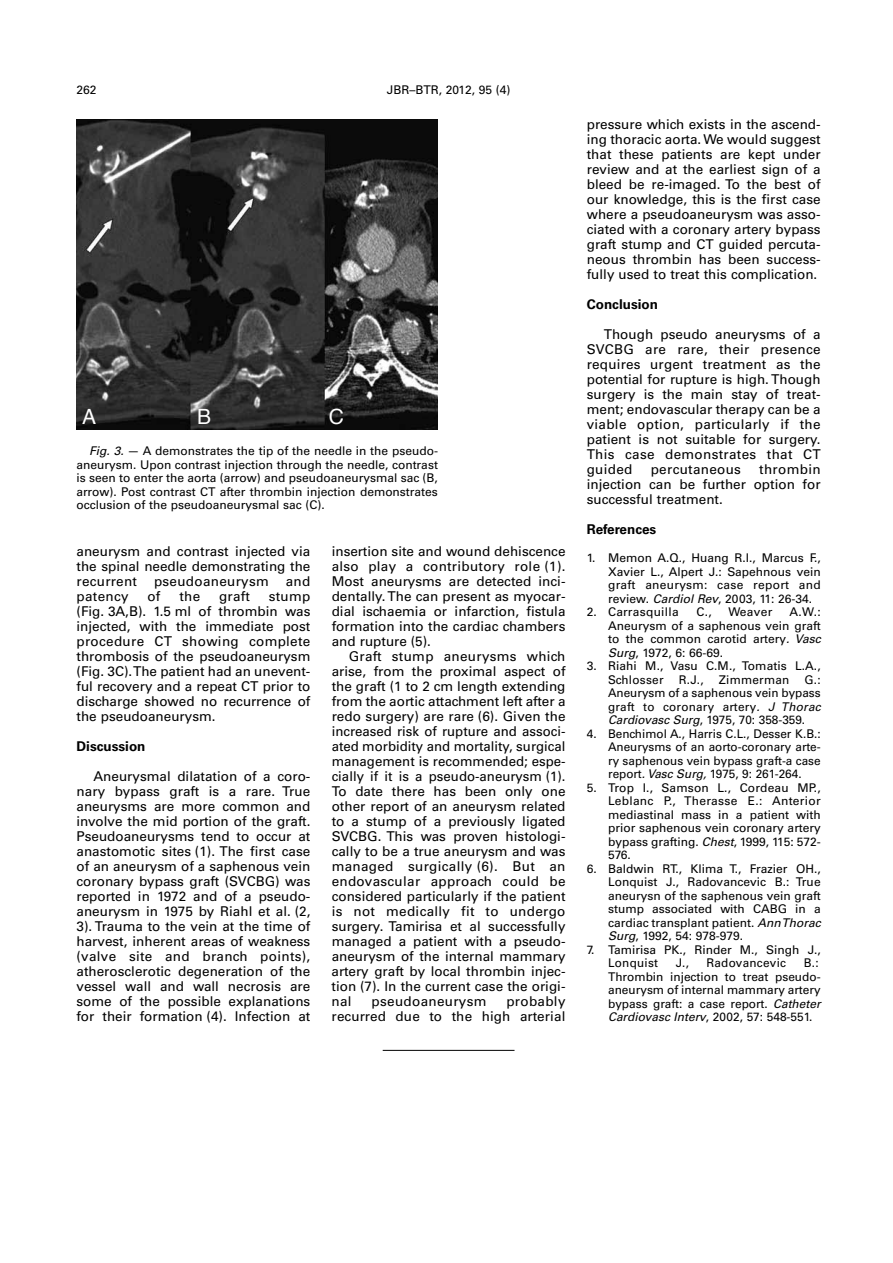
<style>
.page{position:relative;width:893px;height:1263px;background:#fff}
.page>*{position:absolute;margin:0;border:0;box-sizing:border-box;transform-origin:0 0}
.t1{font:21px "Helvetica";color:#fff}
.t2{font:13.5px/15px "Univers";color:#000;text-align:justify}
.t3{font:13.5px "Univers";letter-spacing:.02em;color:#000}
.t4{font:700 13.5px "Univers";color:#000}
.t5{font:12px/13.5px "Univers";color:#000;text-align:justify}
.t6{font:12px "Univers";letter-spacing:.02em;color:#000}
.s1{font-style:italic}
</style>
<div class="page">
<img style="left:77px;top:119px;width:361px;height:310px">
<hr style="left:383px;top:1050px;width:131px;height:1px;background:#000">
<p class="t5" style="left:77px;top:84px;width:22px">262</p>
<p class="t5" style="left:387px;top:84px;width:125px">JBR–BTR, 2012, 95 (4)</p>
<h1 class="t1" style="left:82px;top:408px;width:16px">A</h1>
<h1 class="t1" style="left:197px;top:408px;width:16px">B</h1>
<h1 class="t1" style="left:329px;top:408px;width:17px">C</h1>
<p class="t5" style="left:77px;top:445px;width:363px;text-indent:13px"><span class="s1">Fig. 3.</span> — A demonstrates the tip of the needle in the pseudo&shy;aneurysm. Upon contrast injection through the needle, contrast is seen to enter the aorta (arrow) and pseudoaneurysmal sac (B, arrow). Post contrast CT after thrombin injection demonstrates occlusion of the pseudoaneurysmal sac (C).</p>
<p class="t2" style="left:77px;top:545px;width:235px">aneurysm and contrast injected via the spinal needle demonstrating the recurrent</p>
<p class="t3" style="left:154px;top:576px;width:116px">pseudoaneurysm</p>
<p class="t2" style="left:286px;top:575px;width:26px">and</p>
<p class="t3" style="left:77px;top:591px;width:54px">patency</p>
<p class="t2" style="left:147px;top:590px;width:15px">of</p>
<p class="t2" style="left:179px;top:590px;width:22px">the</p>
<p class="t2" style="left:219px;top:590px;width:32px">graft</p>
<p class="t2" style="left:77px;top:590px;width:235px;text-indent:192px">stump (Fig. 3A,B). 1.5 ml of thrombin was injected, with the immediate post procedure CT showing complete thrombosis of the pseudoaneurysm (Fig. 3C).The patient had an unevent&shy;ful recovery and a repeat CT prior to discharge showed no recurrence of the pseudoaneurysm.</p>
<p class="t4" style="left:77px;top:741px;width:70px">Discussion</p>
<p class="t2" style="left:76px;top:770px;width:235px;text-indent:17px">Aneurysmal dilatation of a coro&shy;nary bypass graft is a rare. True aneurysms are more common and involve the mid portion of the graft.<br>Pseudoaneurysms tend to occur at anastomotic sites (1). The first case of an aneurysm of a saphenous vein coronary bypass graft (SVCBG) was reported in 1972 and of a pseudo&shy;aneurysm in 1975 by Riahl et al. (2, 3). Trauma to the vein at the time of harvest, inherent areas of weakness (valve site and branch points), atherosclerotic degeneration of the vessel wall and wall necrosis are some of the possible explanations for their formation (4). Infection at</p>
<p class="t2" style="left:332px;top:545px;width:235px">insertion site and wound dehiscence also play a contributory role (1).<br>Most aneurysms are detected inci&shy;dentally.The can present as myocar&shy;dial ischaemia or infarction, fistula formation into the cardiac chambers and rupture (5).</p>
<p class="t2" style="left:332px;top:650px;width:235px;text-indent:17px">Graft stump aneurysms which arise, from the proximal aspect of the graft (1 to 2 cm length extending from the aortic attachment left after a redo surgery) are rare (6). Given the increased risk of rupture and associ&shy;ated morbidity and mortality, surgical management is recommended; espe&shy;cially if it is a pseudo-aneurysm (1).<br>To date there has been only one other report of an aneurysm related to a stump of a previously ligated SVCBG. This was proven histologi&shy;cally to be a true aneurysm and was managed surgically (6). But an endovascular approach could be considered particularly if the patient is not medically fit to undergo surgery. Tamirisa et al successfully managed a patient with a pseudo&shy;aneurysm of the internal mammary artery graft by local thrombin injec&shy;tion (7). In the current case the origi&shy;nal</p>
<p class="t2" style="left:332px;top:995px;width:235px;text-align:right">probably<br>recurred due to the high arterial</p>
<p class="t3" style="left:372px;top:996px;width:116px">pseudoaneurysm</p>
<p class="t2" style="left:587px;top:118px;width:235px">pressure which exists in the ascend&shy;ing thoracic aorta. We would suggest that these patients are kept under review and at the earliest sign of a bleed be re-imaged. To the best of our knowledge, this is the first case where a pseudoaneurysm was asso&shy;ciated with a coronary artery bypass graft stump and CT guided percuta&shy;neous thrombin has been success&shy;fully used to treat this complication.</p>
<p class="t4" style="left:587px;top:299px;width:73px">Conclusion</p>
<p class="t2" style="left:587px;top:328px;width:235px;text-indent:17px">Though pseudo aneurysms of a SVCBG are rare, their presence requires urgent treatment as the potential for rupture is high. Though surgery is the main stay of treat&shy;ment; endovascular therapy can be a viable option, particularly if the patient is not suitable for surgery.<br>This case demonstrates that CT guided</p>
<p class="t2" style="left:587px;top:463px;width:235px;text-indent:173px">thrombin injection can be further option for successful treatment.</p>
<p class="t4" style="left:587px;top:524px;width:71px">References</p>
<p class="t5" style="left:608px;top:552px;width:214px;text-indent:-21px">1. Memon A.Q., Huang R.I., Marcus F., Xavier L., Alpert J.: Sapehnous vein graft aneurysm: case report and review. <span class="s1">Cardiol Rev</span>, 2003, 11: 26-34.</p>
<p class="t6" style="left:587px;top:608px;width:93px">2. Carrasquilla</p>
<p class="t5" style="left:696px;top:606px;width:17px">C.,</p>
<p class="t5" style="left:728px;top:606px;width:46px">Weaver</p>
<p class="t3" style="left:651px;top:464px;width:92px">percutaneous</p>
<p class="t5" style="left:608px;top:606px;width:214px;text-indent:182px">A.W.:<br>Aneurysm of a saphenous vein graft to the common carotid artery<span class="s1">. Vasc Surg</span>, 1972, 6: 66-69.</p>
<p class="t5" style="left:608px;top:660px;width:214px;text-indent:-21px">3. Riahi M., Vasu C.M., Tomatis L.A.,<br>Schlosser</p>
<p class="t5" style="left:608px;top:674px;width:214px;text-indent:196px">G.:<br>Aneurysm of a saphenous vein bypass graft to coronary artery<span class="s1">. J Thorac Cardiovasc Surg</span>, 1975, 70: 358-359.</p>
<p class="t5" style="left:608px;top:728px;width:214px;text-indent:-21px">4. Benchimol A., Harris C.L., Desser K.B.:<br>Aneurysms of an aorto-coronary arte&shy;ry saphenous vein bypass graft-a case report<span class="s1">. Vasc Surg,</span> 1975, 9: 261-264.</p>
<p class="t5" style="left:608px;top:782px;width:214px;text-indent:-21px">5. Trop I., Samson L., Cordeau MP., Leblanc P., Therasse E.: Anterior mediastinal mass in a patient with prior saphenous vein coronary artery bypass grafting. <span class="s1">Chest</span>, 1999, 115: 572- 576.</p>
<p class="t5" style="left:608px;top:863px;width:214px;text-indent:-21px">6. Baldwin RT., Klima T., Frazier OH., Lonquist J., Radovancevic B.: True aneurysn of the saphenous vein graft stump associated with CABG in a cardiac transplant patient. <span class="s1">AnnThorac Surg</span>, 1992, 54: 978-979.</p>
<p class="t5" style="left:608px;top:944px;width:214px;text-indent:-21px">7. Tamirisa PK., Rinder M., Singh J.,<br>Lonquist</p>
<p class="t5" style="left:679px;top:674px;width:26px">R.J.,</p>
<p class="t6" style="left:719px;top:675px;width:72px">Zimmerman</p>
<p class="t5" style="left:608px;top:957px;width:214px;text-align:left;text-indent:196px">B.:<br>Thrombin injection to treat pseudo&shy;aneurysm of internal mammary artery bypass graft: a case report. <span class="s1">Catheter<br>Cardiovasc Interv</span>, 2002, 57: 548-551.</p>
<p class="t5" style="left:676px;top:957px;width:15px">J.,</p>
<p class="t6" style="left:706px;top:959px;width:81px">Radovancevic</p>
</div>
